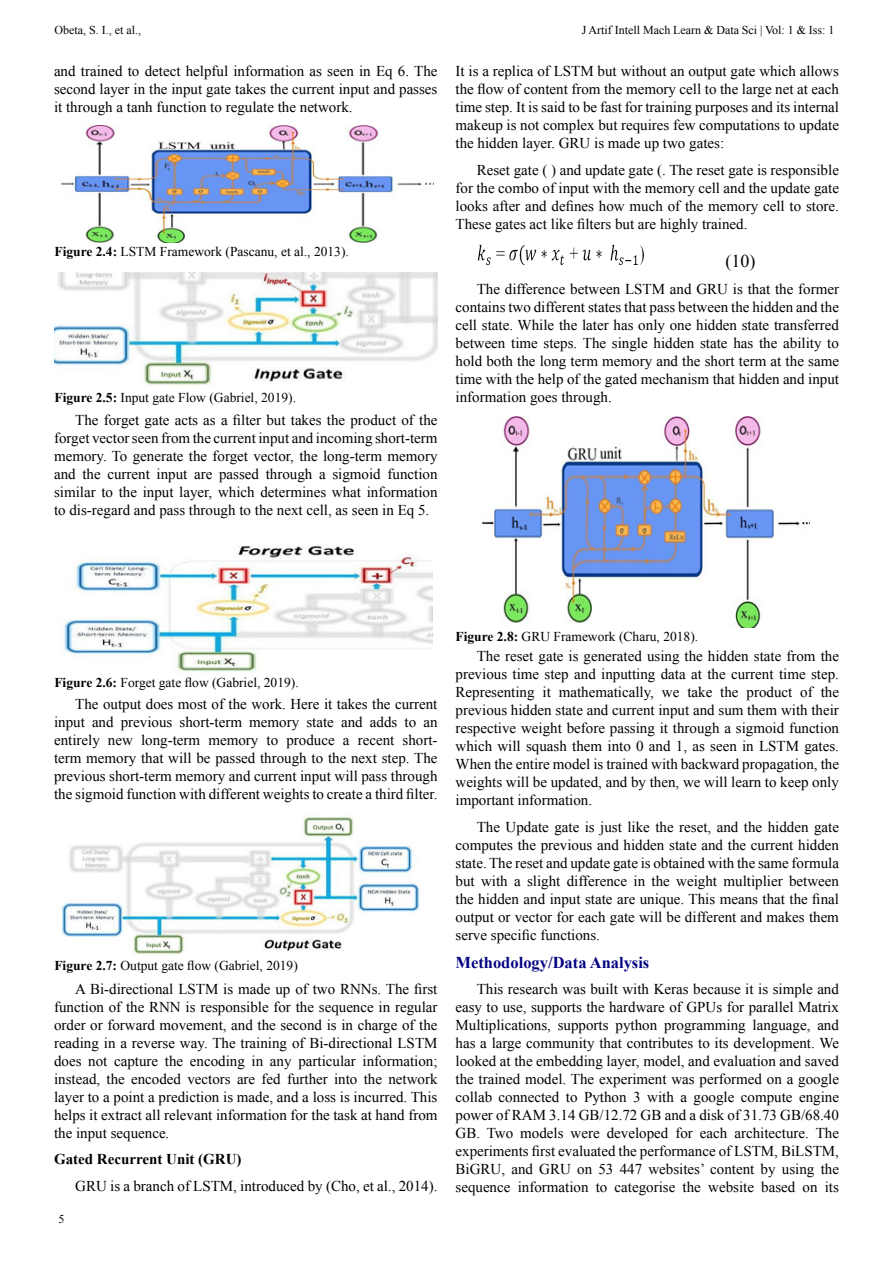
<style>
.page{position:relative;width:893px;height:1263px;background:#fff}
.page>*{position:absolute;margin:0;border:0;box-sizing:border-box;transform-origin:0 0}
.t1{font:18px "Times New Roman";color:#000}
.t2{font:700 16.5px "Times New Roman";color:#030381}
.t3{font:15px/18px "Times New Roman";color:#000;text-align:justify}
.t4{font:700 15px "Times New Roman";color:#000}
.t5{font:13.5px "Times New Roman";color:#000}
.t6{font:12px "Times New Roman";color:#000}
.s1{font-weight:700}
</style>
<div class="page">
<img style="left:477px;top:244px;width:167px;height:22px">
<img style="left:61px;top:125px;width:373px;height:117px">
<img style="left:55px;top:272px;width:382px;height:113px">
<img style="left:64px;top:545px;width:368px;height:129px">
<img style="left:61px;top:817px;width:359px;height:138px">
<img style="left:482px;top:416px;width:328px;height:212px">
<p class="t6" style="left:582px;top:22px;width:254px">J Artif Intell Mach Learn &amp; Data Sci | Vol 1: &amp; Iss 1:</p>
<p class="t6" style="left:54px;top:22px;width:88px">Obeta . ,I.S, et al.,</p>
<p class="t3" style="left:54px;top:62px;width:385px">and trained to detect helpful information as seen in Eq 6. The second layer in the input gate takes the current input and passes it through a tanh function to regulate the network.</p>
<p class="t3" style="left:455px;top:62px;width:385px">It is a replica of LSTM but without an output gate which allows the flow of content from the memory cell to the large net at each time step It. is said to be fast for training purposes and its internal makeup is not complex but requires few computations to update the hidden layer. GRU is made up two gates:</p>
<p class="t3" style="left:455px;top:161px;width:385px;text-indent:21px">Reset gate ( ) and update gate .( The reset gate is responsible for the combo of input with the memory cell and the update gate looks after and defines how much of the memory cell to store.<br>These gates act like filters but are highly trained.</p>
<p class="t1" style="left:725px;top:249px;width:31px">)10(</p>
<p class="t3" style="left:455px;top:280px;width:385px;text-indent:21px">The difference between LSTM and GRU is that the former contains two different states that pass between the hidden and the cell state. While the later has only one hidden state transferred between time steps. The single hidden state has the ability to hold both the long term memory and the short term at the same time with the help of the gated mechanism that hidden and input information goes through.</p>
<p class="t5" style="left:54px;top:243px;width:296px"><span class="s1">Figure 2.4:</span> LSTM Framework (Pascanu, et al., 2013 .(</p>
<p class="t5" style="left:54px;top:388px;width:243px"><span class="s1">Figure 2.5:</span> Input gate Flow (Gabriel, 2019 .(</p>
<p class="t3" style="left:54px;top:410px;width:385px;text-indent:21px">The forget gate acts as a filter but takes the product of the forget vector seen from the current input and incoming short-term memory. To generate the forget vector, the long-term memory and the current input are passed through a sigmoid function similar to the input layer, which determines what information to dis-regard and pass through to the next cell, as seen in Eq 5.</p>
<p class="t5" style="left:54px;top:673px;width:246px"><span class="s1">Figure 2.6:</span> Forget gate flow (Gabriel, 2019 .(</p>
<p class="t3" style="left:75px;top:695px;width:364px;text-align:right">The output does most of the work. Here it takes the current an</p>
<p class="t3" style="left:54px;top:713px;width:32px">input</p>
<p class="t3" style="left:54px;top:749px;width:385px">term memory that will be passed through to the next step. The</p>
<p class="t3" style="left:92px;top:713px;width:23px">and</p>
<p class="t3" style="left:121px;top:713px;width:53px">previous</p>
<p class="t3" style="left:180px;top:713px;width:64px">short-term</p>
<p class="t3" style="left:341px;top:713px;width:23px">and</p>
<p class="t3" style="left:370px;top:713px;width:29px">adds</p>
<p class="t3" style="left:306px;top:713px;width:29px">state</p>
<p class="t3" style="left:404px;top:713px;width:13px">to</p>
<p class="t3" style="left:249px;top:713px;width:51px">memory</p>
<p class="t3" style="left:54px;top:731px;width:47px">entirely</p>
<p class="t3" style="left:54px;top:767px;width:385px">previous short-term memory and current input will pass through the sigmoid function with different weights to create a third filter.</p>
<p class="t3" style="left:141px;top:731px;width:61px">long-term</p>
<p class="t3" style="left:286px;top:731px;width:50px">produce</p>
<p class="t3" style="left:402px;top:731px;width:36px">short-</p>
<p class="t3" style="left:267px;top:731px;width:13px">to</p>
<p class="t3" style="left:358px;top:731px;width:38px">recent</p>
<p class="t3" style="left:108px;top:731px;width:26px">new</p>
<p class="t3" style="left:208px;top:731px;width:51px">memory</p>
<p class="t3" style="left:343px;top:731px;width:8px">a</p>
<p class="t5" style="left:54px;top:956px;width:245px"><span class="s1">Figure 2.7:</span> Output gate flow (Gabriel, 2019(</p>
<p class="t3" style="left:54px;top:979px;width:385px;text-indent:21px">A Bi-directional LSTM is made up of two RNNs. The first function of the RNN is responsible for the sequence in regular order or forward movement, and the second is in charge of the reading in a reverse way. The training of Bi-directional LSTM does not capture the encoding in any particular information; instead, the encoded vectors are fed further into the network layer to a point a prediction is made, and a loss is incurred. This helps it extract all relevant information for the task at hand from the input sequence.</p>
<p class="t4" style="left:54px;top:1149px;width:189px">Gated Recurrent Unit (GRU(</p>
<p class="t3" style="left:75px;top:1176px;width:364px">GRU is a branch of LSTM, introduced by (Cho, et al., 2014 .(</p>
<p class="t6" style="left:59px;top:1210px;width:7px">5</p>
<p class="t5" style="left:455px;top:628px;width:244px"><span class="s1">Figure 2.8:</span> GRU Framework (Charu, 2018 .(</p>
<p class="t3" style="left:455px;top:647px;width:385px;text-align:right">The reset gate is generated using the hidden state from the previous time step and inputting data at the current time step. the</p>
<p class="t3" style="left:455px;top:683px;width:385px;text-align:left">Representing<br>previous hidden state and current input and sum them with their respective weight before passing it through a sigmoid function which will squash them into 0 and 1, as seen in LSTM gates.<br>When the entire model is trained with backward propagation, the weights will be updated, and by then, we will learn to keep only important information.</p>
<p class="t3" style="left:455px;top:817px;width:385px;text-indent:21px">The Update gate is just like the reset, and the hidden gate computes the previous and hidden state and the current hidden state. The reset and update gate is obtained with the same formula but with a slight difference in the weight multiplier between the hidden and input state are unique. This means that the final output or vector for each gate will be different and makes them serve specific functions.</p>
<p class="t2" style="left:455px;top:951px;width:195px">Methodology/Data Analysis</p>
<p class="t3" style="left:455px;top:980px;width:385px;text-align:right">This research was built with Keras because isit simple and easy to use, supports the hardware of GPUs for parallel Matrix and</p>
<p class="t3" style="left:543px;top:683px;width:10px">it</p>
<p class="t3" style="left:559px;top:683px;width:97px">mathematically,</p>
<p class="t3" style="left:687px;top:683px;width:26px">take</p>
<p class="t3" style="left:720px;top:683px;width:20px">the</p>
<p class="t3" style="left:746px;top:683px;width:47px">product</p>
<p class="t3" style="left:800px;top:683px;width:14px">of</p>
<p class="t3" style="left:662px;top:683px;width:19px">we</p>
<p class="t3" style="left:455px;top:1016px;width:97px">Multiplications,</p>
<p class="t3" style="left:455px;top:1034px;width:385px">has a large community that contributes to its development. We</p>
<p class="t3" style="left:455px;top:1052px;width:385px">looked at the embedding layer, model, and evaluation and saved</p>
<p class="t3" style="left:455px;top:1070px;width:385px">the trained model. The experiment was performed on a google</p>
<p class="t3" style="left:455px;top:1088px;width:385px">collab connected to Python 3 with a google compute engine</p>
<p class="t3" style="left:455px;top:1106px;width:385px">power of RAM 3.14 GB/12.72 GB and a disk of 31.73 GB/68.40</p>
<p class="t3" style="left:734px;top:1124px;width:106px">architecture. The</p>
<p class="t3" style="left:615px;top:1016px;width:43px">python</p>
<p class="t3" style="left:664px;top:1016px;width:83px">programming</p>
<p class="t3" style="left:753px;top:1016px;width:59px">language,</p>
<p class="t3" style="left:558px;top:1016px;width:52px">supports</p>
<p class="t3" style="left:520px;top:1124px;width:45px">models</p>
<p class="t3" style="left:607px;top:1124px;width:63px">developed</p>
<p class="t3" style="left:700px;top:1124px;width:29px">each</p>
<p class="t3" style="left:675px;top:1124px;width:19px">for</p>
<p class="t3" style="left:455px;top:1124px;width:59px">GB. Two</p>
<p class="t3" style="left:455px;top:1142px;width:385px">experiments first evaluated the performance of LSTM, BiLSTM,</p>
<p class="t3" style="left:455px;top:1160px;width:385px">BiGRU, and GRU on 53 447 websites’ content by using the</p>
<p class="t3" style="left:825px;top:1178px;width:16px">its</p>
<p class="t3" style="left:571px;top:1124px;width:31px">were</p>
<p class="t3" style="left:518px;top:1178px;width:72px">information</p>
<p class="t3" style="left:615px;top:1178px;width:62px">categorise</p>
<p class="t3" style="left:683px;top:1178px;width:20px">the</p>
<p class="t3" style="left:708px;top:1178px;width:47px">website</p>
<p class="t3" style="left:761px;top:1178px;width:36px">based</p>
<p class="t3" style="left:596px;top:1178px;width:13px">to</p>
<p class="t3" style="left:455px;top:1178px;width:56px">sequence</p>
<p class="t3" style="left:803px;top:1178px;width:16px">on</p>
</div>
